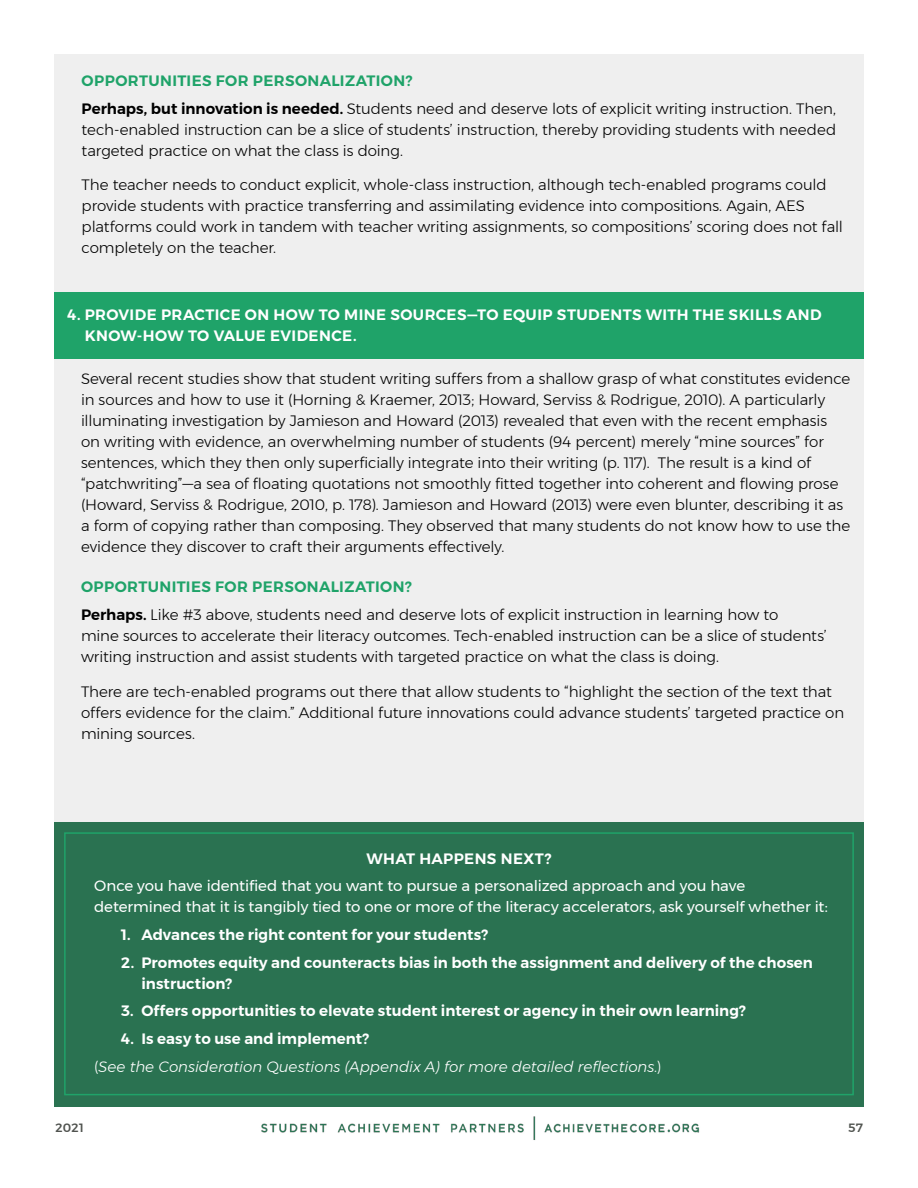
<style>
.page{position:relative;width:918px;height:1188px;background:#fff}
.page>*{position:absolute;margin:0;border:0;box-sizing:border-box;transform-origin:0 0}
.t1{font:300 15px/21px "Montserrat";letter-spacing:-.005em;color:#000}
.t2{font:600 15px/21px "Montserrat";letter-spacing:.005em;color:#fff}
.t3{font:15px/21px "Montserrat";letter-spacing:-.005em;color:#fff}
.t4{font:600 15px/21px "Montserrat";letter-spacing:.025em;color:#fff}
.t5{font:italic 300 15px/27.8px "Montserrat";letter-spacing:-.005em;color:#fff}
.t6{font:500 12px "Montserrat";letter-spacing:.03em;color:#50534f}
.s1{font-weight:600;color:#1fa369}
.s2{font-weight:600}
.s3{font-weight:600;font-style:normal}
.s4{font-style:normal}
</style>
<div class="page">
<img style="left:261px;top:1116px;width:439px;height:24px">
<div style="left:54px;top:54px;width:810px;height:985px;background:#efefef"></div>
<div style="left:54px;top:822px;width:810px;height:285px;background:#2a7251"></div>
<div style="left:64px;top:832px;width:790px;height:263px;border:2px solid #1fa369"></div>
<div style="left:54px;top:292px;width:810px;height:67px;background:#1fa369"></div>
<p class="t1" style="left:82px;top:66px;width:756px;line-height:27.8px"><span class="s1">OPPORTUNITIES FOR PERSONALIZATION?<br></span><span class="s2">Perhaps, but innovation is needed.</span> Students need and deserve lots of explicit writing instruction. Then,</p>
<p class="t1" style="left:82px;top:118px;width:756px">tech-enabled instruction can be a slice of students’ instruction, thereby providing students with needed targeted practice on what the class is doing.</p>
<p class="t1" style="left:82px;top:174px;width:763px">The teacher needs to conduct explicit, whole-class instruction, although tech-enabled programs could provide students with practice transferring and assimilating evidence into compositions. Again, AES platforms could work in tandem with teacher writing assignments, so compositions’ scoring does not fall completely on the teacher.</p>
<p class="t4" style="left:85px;top:304px;width:738px;text-indent:-17px">4. PROVIDE PRACTICE ON HOW TO MINE SOURCES—TO EQUIP STUDENTS WITH THE SKILLS AND<br>KNOW-HOW TO VALUE EVIDENCE.</p>
<p class="t1" style="left:81px;top:368px;width:771px">Several recent studies show that student writing suffers from a shallow grasp of what constitutes evidence in sources and how to use it (Horning &amp; Kraemer, 2013; Howard, Serviss &amp; Rodrigue, 2010). A particularly illuminating investigation by Jamieson and Howard (2013) revealed that even with the recent emphasis<br>on writing with evidence, an overwhelming number of students (94 percent) merely “mine sources” for sentences, which they then only superficially integrate into their writing (p. 117). The result is a kind of “patchwriting”—a sea of floating quotations not smoothly fitted together into coherent and flowing prose (Howard, Serviss &amp; Rodrigue, 2010, p. 178). Jamieson and Howard (2013) were even blunter, describing it as a form of copying rather than composing. They observed that many students do not know how to use the evidence they discover to craft their arguments effectively.</p>
<p class="t1" style="left:81px;top:573px;width:699px;line-height:27.8px"><span class="s1">OPPORTUNITIES FOR PERSONALIZATION?<br></span><span class="s2">Perhaps.</span> Like #3 above, students need and deserve lots of explicit instruction in learning how to</p>
<p class="t1" style="left:81px;top:625px;width:747px">mine sources to accelerate their literacy outcomes. Tech-enabled instruction can be a slice of students’ writing instruction and assist students with targeted practice on what the class is doing.</p>
<p class="t1" style="left:81px;top:681px;width:765px">There are tech-enabled programs out there that allow students to “highlight the section of the text that offers evidence for the claim.” Additional future innovations could advance students’ targeted practice on mining sources.</p>
<p class="t4" style="left:367px;top:848px;width:186px">WHAT HAPPENS NEXT?</p>
<p class="t3" style="left:94px;top:875px;width:735px">Once you have identified that you want to pursue a personalized approach and you have determined that it is tangibly tied to one or more of the literacy accelerators, ask yourself whether it:</p>
<p class="t2" style="left:121px;top:924px;width:369px">1. Advances the right content for your students?</p>
<p class="t2" style="left:141px;top:952px;width:673px;text-indent:-20px">2. Promotes equity and counteracts bias in both the assignment and delivery of the chosen instruction?</p>
<p class="t2" style="left:121px;top:1000px;width:626px">3. Offers opportunities to elevate student interest or agency in their own learning?</p>
<p class="t5" style="left:94px;top:1025px;width:569px;text-indent:27px"><span class="s3">4. Is easy to use and implement?<br></span><span class="s4">(</span>See the Consideration Questions (Appendix A) for more detailed reflections.<span class="s4">)</span></p>
<p class="t6" style="left:55px;top:1118px;width:30px">2021</p>
<p class="t6" style="left:848px;top:1118px;width:16px">57</p>
</div>
